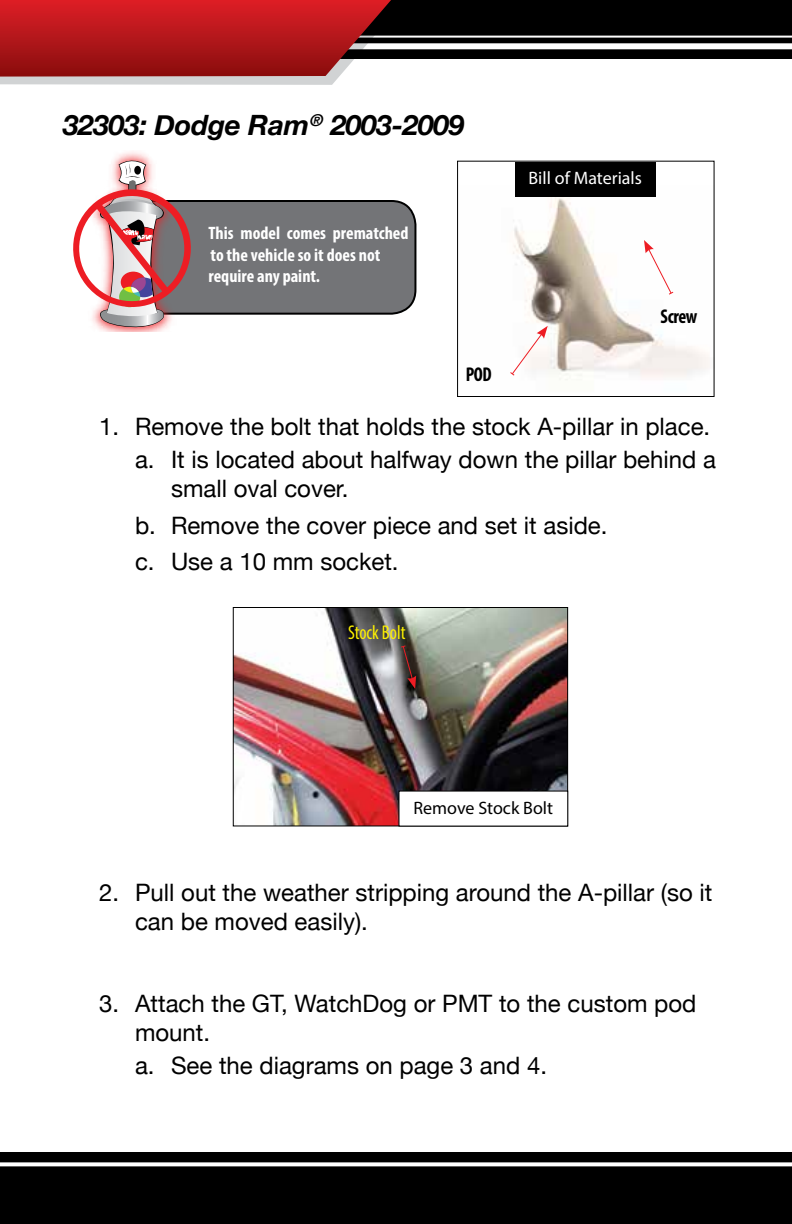
<style>
.page{position:relative;width:792px;height:1224px;background:#fff}
.page>*{position:absolute;margin:0;border:0;box-sizing:border-box;transform-origin:0 0}
.t1{font:italic 700 28px "Helvetica Neue";letter-spacing:-.01em;color:#000}
.t2{font:24px/36.8px "Helvetica Neue";color:#000}
.t3{font:condensed 20px "Myriad Pro";color:#fff200;scale:.94 1}
.t4{font:700 condensed 20px "Myriad Pro";letter-spacing:-.02em;color:#000;scale:.94 1}
.t5{font:700 condensed 18px/21.6px "Myriad Pro";color:#fff}
.t6{font:18px "Myriad Pro";color:#000}
.t7{font:18px "Myriad Pro";color:#fff}
</style>
<div class="page">
<div style="left:0;top:0;width:792px;height:59px;background:#000"></div>
<div style="left:260px;top:43px;width:532px;height:6px;background:#fff"></div>
<hr style="left:266px;top:36px;width:526px;height:2px;background:#fff">
<div style="left:0;top:1153px;width:792px;height:71px;background:#000"></div>
<svg style="left:0;top:1162px;width:792px;height:4px;background:#e6e6e6"></svg>
<svg style="left:0;top:0;width:410px;height:85px;background:#b03437"></svg>
<img style="left:235px;top:609px;width:331px;height:215px">
<div style="left:233px;top:607px;width:335px;height:219px;border:1px solid #000"></div>
<div style="left:399px;top:791px;width:169px;height:35px;background:#fff"></div>
<div style="left:398px;top:791px;width:170px;height:36px;border:1px solid #000"></div>
<svg style="left:400px;top:645px;width:16px;height:44px"></svg>
<div style="left:122px;top:201px;width:293px;height:113px;background:#737477;border-radius:24px"></div>
<div style="left:121px;top:200px;width:295px;height:115px;border:2px solid #000;border-radius:24px"></div>
<svg style="left:73px;top:155px;width:125px;height:177px"></svg>
<img style="left:513px;top:197px;width:197px;height:183px">
<div style="left:457px;top:161px;width:258px;height:236px;border:1px solid #000"></div>
<div style="left:515px;top:162px;width:141px;height:35px;background:#000"></div>
<svg style="left:510px;top:326px;width:38px;height:51px"></svg>
<svg style="left:644px;top:240px;width:30px;height:56px"></svg>
<p class="t1" style="left:63px;top:103px;width:403px">32303: Dodge Ram<sup>®</sup> 2003-2009</p>
<p class="t5" style="left:209px;top:222px;width:201px">This model comes prematched to the vehicle so it does not require any paint.</p>
<p class="t4" style="left:466px;top:362px;width:29px">POD</p>
<p class="t7" style="left:529px;top:167px;width:115px">Bill of Materials</p>
<p class="t4" style="left:661px;top:304px;width:41px">Screw</p>
<p class="t2" style="left:99px;top:409px;width:618px;line-height:32.8px;text-align:right">1. Remove the bolt that holds the stock A-pillar in place. a. It is located about halfway down the pillar behind a</p>
<p class="t2" style="left:135px;top:468px;width:474px;text-indent:36px">small oval cover.<br>b. Remove the cover piece and set it aside. c. Use a 10 mm socket.</p>
<p class="t3" style="left:348px;top:620px;width:63px">Stock Bolt</p>
<p class="t6" style="left:414px;top:797px;width:141px">Remove Stock Bolt</p>
<p class="t2" style="left:135px;top:876px;width:579px;line-height:28.8px;text-indent:-36px">2. Pull out the weather stripping around the A-pillar (so it can be moved easily).</p>
<p class="t2" style="left:135px;top:988px;width:563px;line-height:28.8px;text-indent:-36px">3. Attach the GT, WatchDog or PMT to the custom pod mount.</p>
<p class="t2" style="left:135px;top:1045px;width:414px">a. See the diagrams on page 3 and 4.</p>
</div>
